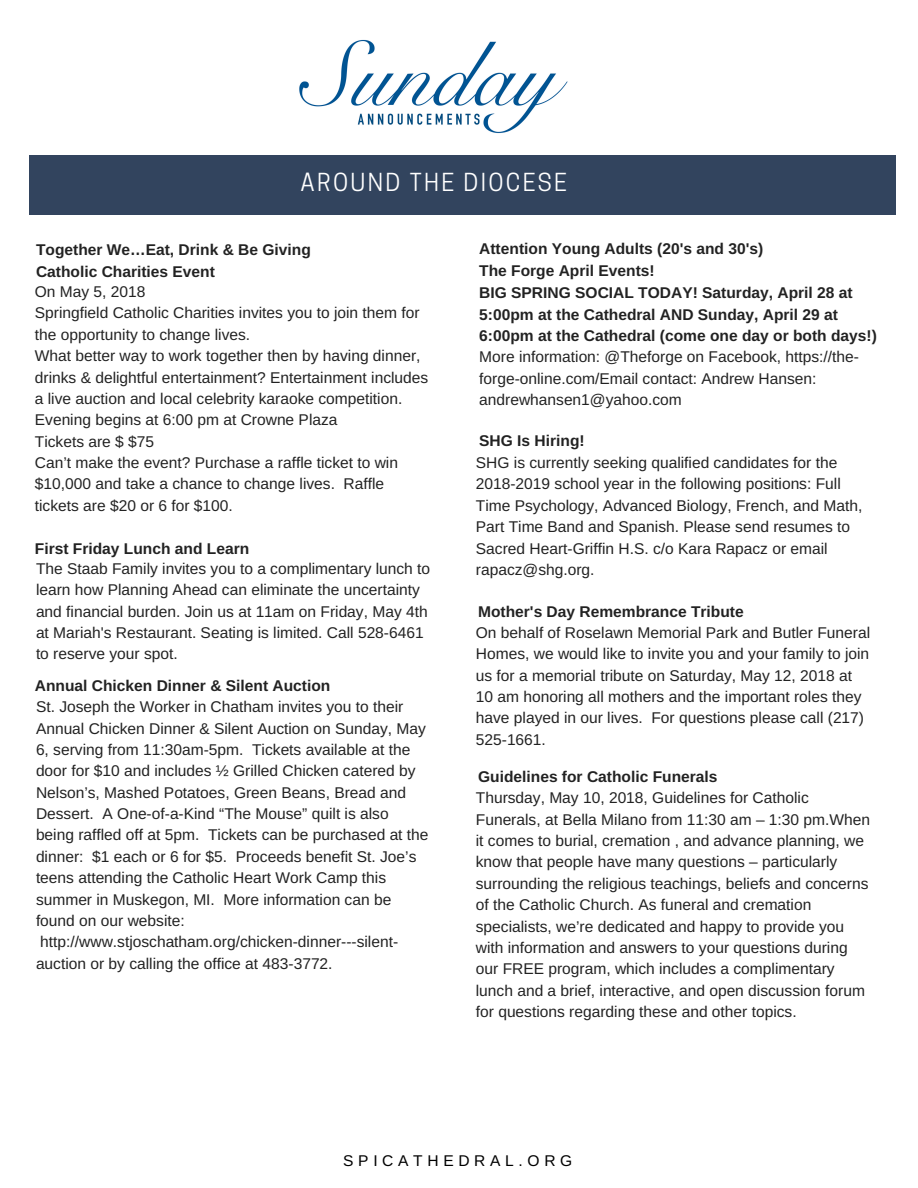
<style>
.page{position:relative;width:918px;height:1188px;background:#fff}
.page>*{position:absolute;margin:0;border:0;box-sizing:border-box;transform-origin:0 0}
.t1{font:23.4px "Cooper Hewitt";letter-spacing:.1em;color:#fff}
.t2{font:15.6px/21.3px "Arimo";color:#222}
.t3{font:700 15.6px/21.3px "Arimo";color:#222}
.t4{font:15.6px "Arimo";letter-spacing:.3em;color:#000}
.s1{font-family:"Liberation Sans"}
</style>
<div class="page">
<div style="left:29px;top:155px;width:866px;height:60px;background:#32445e"></div>
<img style="left:299px;top:39px;width:269px;height:95px">
<h1 class="t1" style="left:301px;top:174px;width:268px">AROUND THE DIOCESE</h1>
<p class="t3" style="left:36px;top:239px;width:276px">Together We<span class="s1">…</span>Eat, Drink &amp; Be Giving<br>Catholic Charities Event</p>
<p class="t2" style="left:35px;top:281px;width:395px">On May 5, 2018<br>Springfield Catholic Charities invites you to join them for the opportunity to change lives.<br>What better way to work together then by having dinner, drinks &amp; delightful entertainment? Entertainment includes a live auction and local celebrity karaoke competition.<br>Evening begins at 6:00 pm at Crowne Plaza<br>Tickets are $ $75<br>Can’t make the event? Purchase a raffle ticket to win $10,000 and take a chance to change lives. Raffle tickets are $20 or 6 for $100.</p>
<p class="t3" style="left:35px;top:537px;width:216px">First Friday Lunch and Learn</p>
<p class="t3" style="left:479px;top:238px;width:285px">Attention Young Adults (20's and 30's)<br>The Forge April Events!</p>
<p class="t3" style="left:479px;top:282px;width:399px">BIG SPRING SOCIAL TODAY! Saturday, April 28 at<br>5:00pm at the Cathedral AND Sunday, April 29 at<br>6:00pm at the Cathedral (come one day or both days!)</p>
<p class="t2" style="left:479px;top:346px;width:381px">More information: @Theforge on Facebook, https://the&shy;forge-online.com/Email contact: Andrew Hansen: andrewhansen1@yahoo.com</p>
<p class="t3" style="left:479px;top:429px;width:107px">SHG Is Hiring!</p>
<p class="t2" style="left:476px;top:452px;width:388px">SHG is currently seeking qualified candidates for the 2018-2019 school year in the following positions: Full Time Psychology, Advanced Biology, French, and Math, Part Time Band and Spanish. Please send resumes to Sacred Heart-Griffin H.S. c/o Kara Rapacz or email</p>
<p class="t2" style="left:36px;top:558px;width:396px">The Staab Family invites you to a complimentary lunch to</p>
<p class="t2" style="left:476px;top:559px;width:120px">rapacz@shg.org.</p>
<p class="t2" style="left:36px;top:579px;width:393px">learn how Planning Ahead can eliminate the uncertainty and financial burden. Join us at 11am on Friday, May 4th at Mariah's Restaurant. Seating is limited. Call 528-6461 to reserve your spot.</p>
<p class="t3" style="left:478px;top:600px;width:267px">Mother's Day Remembrance Tribute</p>
<p class="t2" style="left:476px;top:622px;width:396px">On behalf of Roselawn Memorial Park and Butler Funeral Homes, we would like to invite you and your family to join us for a memorial tribute on Saturday, May 12, 2018 at 10 am honoring all mothers and the important roles they have played in our lives. For questions please call (217)<br>525-1661.</p>
<p class="t3" style="left:478px;top:766px;width:241px">Guidelines for Catholic Funerals</p>
<p class="t2" style="left:476px;top:787px;width:396px">Thursday, May 10, 2018, Guidelines for Catholic Funerals, at Bella Milano from 11:30 am – 1:30 pm.When it comes to burial, cremation , and advance planning, we know that people have many questions – particularly surrounding the religious teachings, beliefs and concerns of the Catholic Church. As funeral and cremation specialists, we’re dedicated and happy to provide you with information and answers to your questions during our FREE program, which includes a complimentary lunch and a brief, interactive, and open discussion forum for questions regarding these and other topics.</p>
<p class="t3" style="left:35px;top:675px;width:297px">Annual Chicken Dinner &amp; Silent Auction</p>
<p class="t2" style="left:36px;top:696px;width:394px">St. Joseph the Worker in Chatham invites you to their Annual Chicken Dinner &amp; Silent Auction on Sunday, May 6, serving from 11:30am-5pm. Tickets available at the door for $10 and includes ½ Grilled Chicken catered by Nelson’s, Mashed Potatoes, Green Beans, Bread and Dessert. A One-of-a-Kind “The Mouse” quilt is also being raffled off at 5pm. Tickets can be purchased at the dinner: $1 each or 6 for $5. Proceeds benefit St. Joe’s teens attending the Catholic Heart Work Camp this summer in Muskegon, MI. More information can be found on our website: http://www.stjoschatham.org/chicken-dinner---silent&shy;auction or by calling the office at 483-3772.</p>
<p class="t4" style="left:343px;top:1151px;width:231px">SPICATHEDRAL.ORG</p>
</div>
